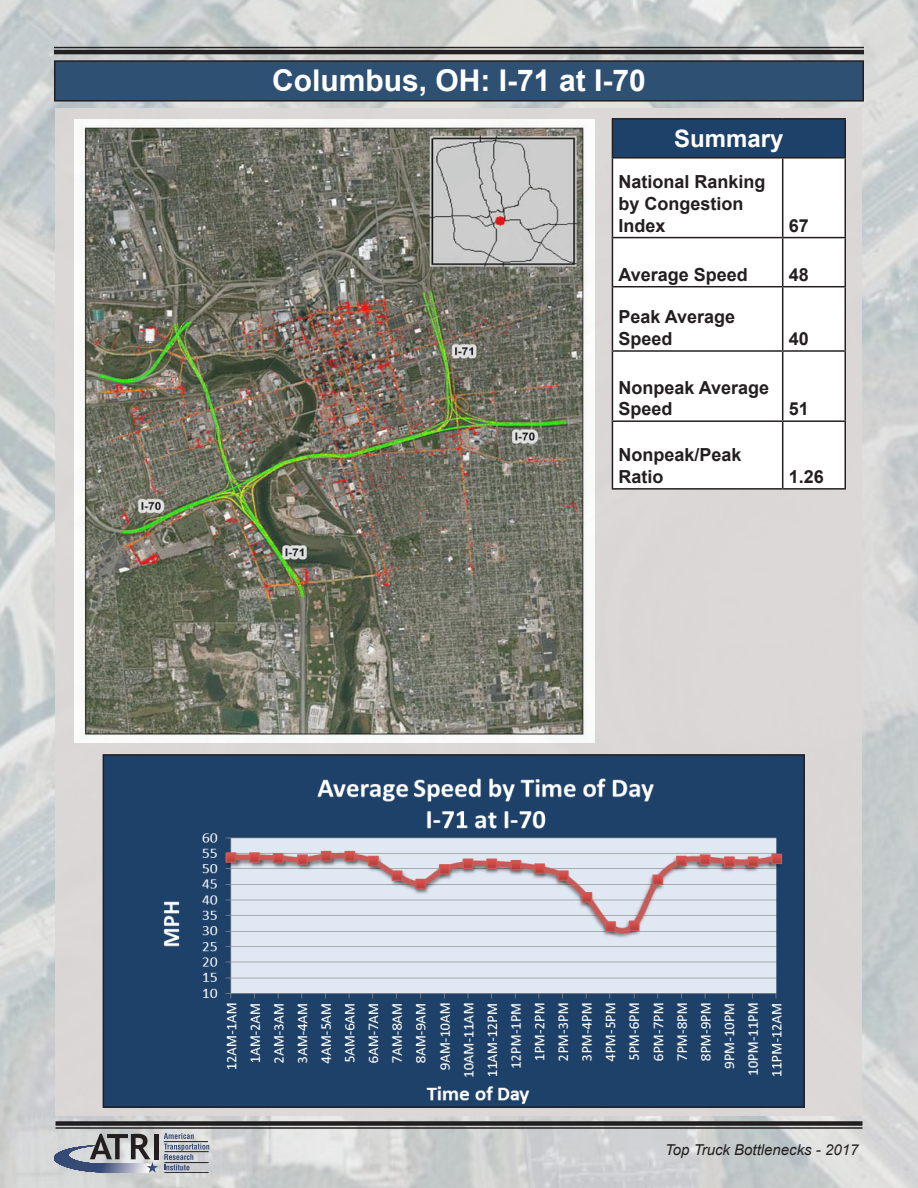
<style>
.page{position:relative;width:918px;height:1188px;background:#fff}
.page>*{position:absolute;margin:0;border:0;box-sizing:border-box;transform-origin:0 0}
.t1{font:700 30px "Arial";color:#fff}
.t2{font:700 24px "Arial";color:#fff}
.t3{font:700 18px/21.6px "Arial";color:#231f20}
.t4{font:italic 15px "Arial";color:#231f20}
</style>
<div class="page">
<img style="left:0;top:0;width:918px;height:1188px">
<div style="left:56px;top:108px;width:806px;height:1008px;background:#dcd8d7"></div>
<img style="left:74px;top:120px;width:520px;height:623px">
<div style="left:55px;top:61px;width:808px;height:40px;background:#2e5072"></div>
<div style="left:54px;top:60px;width:810px;height:42px;border:2px solid #231f20"></div>
<hr style="left:56px;top:1127px;width:806px;height:2px;background:#231f20">
<div style="left:56px;top:1121px;width:806px;height:5px;background:#231f20"></div>
<div style="left:612px;top:119px;width:233px;height:39px;background:#1e4169"></div>
<div style="left:613px;top:159px;width:231px;height:329px;background:#fff"></div>
<hr style="left:612px;top:159px;width:1px;height:78px;background:#231f20">
<hr style="left:782px;top:159px;width:1px;height:78px;background:#231f20">
<hr style="left:844px;top:159px;width:2px;height:78px;background:#231f20">
<hr style="left:612px;top:237px;width:171px;height:1px;background:#231f20">
<hr style="left:612px;top:238px;width:1px;height:48px;background:#231f20">
<hr style="left:783px;top:237px;width:63px;height:1px;background:#231f20">
<hr style="left:782px;top:238px;width:1px;height:48px;background:#231f20">
<hr style="left:844px;top:238px;width:2px;height:48px;background:#231f20">
<hr style="left:612px;top:286px;width:171px;height:1px;background:#231f20">
<hr style="left:612px;top:287px;width:1px;height:63px;background:#231f20">
<hr style="left:783px;top:286px;width:63px;height:1px;background:#231f20">
<hr style="left:782px;top:287px;width:1px;height:63px;background:#231f20">
<hr style="left:844px;top:287px;width:2px;height:63px;background:#231f20">
<hr style="left:612px;top:350px;width:171px;height:2px;background:#231f20">
<hr style="left:612px;top:352px;width:1px;height:68px;background:#231f20">
<hr style="left:783px;top:350px;width:63px;height:2px;background:#231f20">
<hr style="left:782px;top:352px;width:1px;height:68px;background:#231f20">
<hr style="left:844px;top:352px;width:2px;height:68px;background:#231f20">
<hr style="left:612px;top:420px;width:171px;height:2px;background:#231f20">
<hr style="left:612px;top:422px;width:1px;height:66px;background:#231f20">
<hr style="left:783px;top:420px;width:63px;height:2px;background:#231f20">
<hr style="left:782px;top:422px;width:1px;height:66px;background:#231f20">
<hr style="left:844px;top:422px;width:2px;height:66px;background:#231f20">
<hr style="left:612px;top:488px;width:171px;height:2px;background:#231f20">
<hr style="left:783px;top:488px;width:63px;height:2px;background:#231f20">
<hr style="left:612px;top:118px;width:171px;height:2px;background:#231f20">
<hr style="left:612px;top:120px;width:1px;height:37px;background:#231f20">
<hr style="left:783px;top:118px;width:63px;height:2px;background:#231f20">
<hr style="left:844px;top:120px;width:2px;height:37px;background:#231f20">
<hr style="left:612px;top:157px;width:171px;height:2px;background:#231f20">
<hr style="left:783px;top:157px;width:63px;height:2px;background:#231f20">
<img style="left:106px;top:757px;width:696px;height:348px">
<div style="left:103px;top:754px;width:702px;height:354px;border:2px solid #231f20"></div>
<hr style="left:54px;top:47px;width:810px;height:1px;background:#231f20">
<hr style="left:54px;top:50px;width:810px;height:4px;background:#231f20">
<svg style="left:164px;top:1133px;width:45px;height:38px;background:#b0b4bf"></svg>
<div style="left:154px;top:1134px;width:5px;height:25px;background:#231f20"></div>
<hr style="left:164px;top:1141px;width:44px;height:1px;background:#231f20">
<hr style="left:164px;top:1151px;width:45px;height:1px;background:#231f20">
<hr style="left:164px;top:1162px;width:45px;height:1px;background:#231f20">
<hr style="left:164px;top:1172px;width:45px;height:1px;background:#231f20">
<svg style="left:54px;top:1134px;width:104px;height:39px;background:#9296a0"></svg>
<p class="t1" style="left:272px;top:60px;width:375px">Columbus, OH: I-71 at I-70</p>
<p class="t2" style="left:674px;top:123px;width:111px">Summary</p>
<p class="t3" style="left:618px;top:172px;width:149px">National Ranking by Congestion<br>Index</p>
<p class="t3" style="left:789px;top:215px;width:22px">67</p>
<p class="t3" style="left:618px;top:264px;width:131px">Average Speed</p>
<p class="t3" style="left:789px;top:264px;width:22px">48</p>
<p class="t3" style="left:618px;top:307px;width:118px">Peak Average<br>Speed</p>
<p class="t3" style="left:789px;top:328px;width:22px">40</p>
<p class="t3" style="left:618px;top:377px;width:152px">Nonpeak Average<br>Speed</p>
<p class="t3" style="left:618px;top:445px;width:125px">Nonpeak/Peak<br>Ratio</p>
<p class="t3" style="left:789px;top:399px;width:22px">51</p>
<p class="t3" style="left:789px;top:466px;width:37px">1.26</p>
<p class="t4" style="left:665px;top:1140px;width:195px">Top Truck Bottlenecks - 2017</p>
</div>
